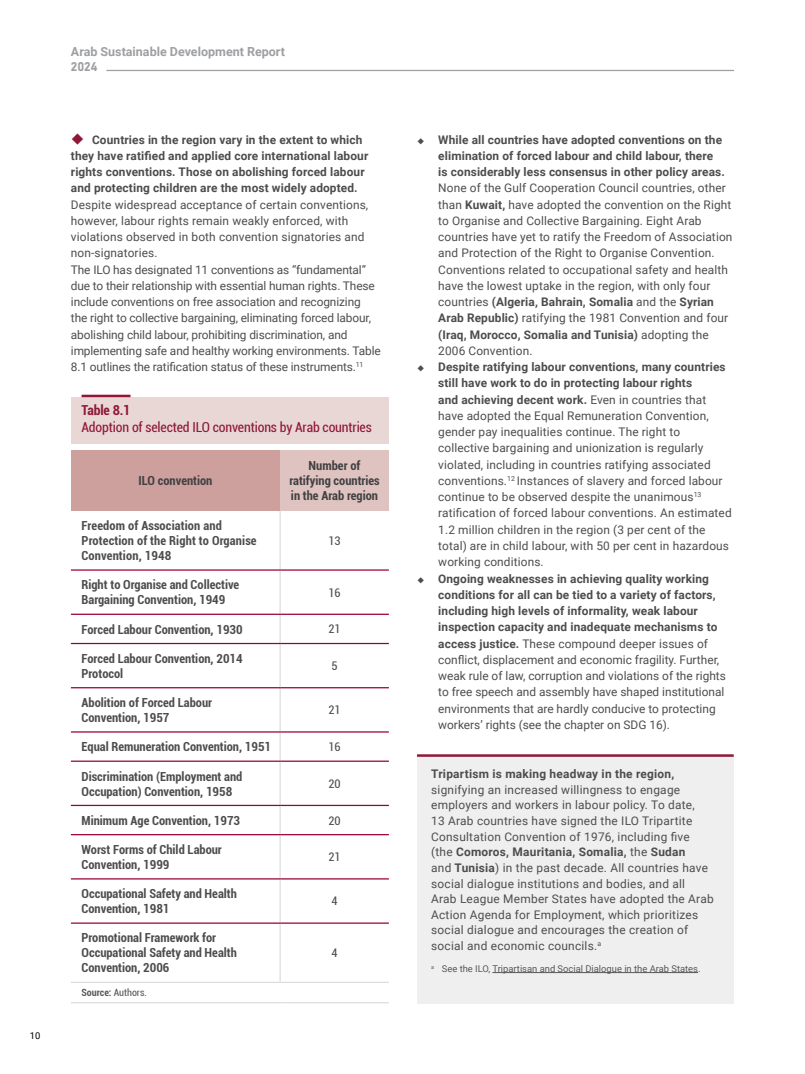
<style>
.page{position:relative;width:805px;height:1074px;background:#fff}
.page>*{position:absolute;margin:0;border:0;box-sizing:border-box;transform-origin:0 0}
.t1{font:condensed 13.75px "Roboto";letter-spacing:-.01em;color:#8f1838}
.t2{font:700 condensed 13.75px "Roboto";letter-spacing:-.01em;color:#8f1838}
.t3{font:700 condensed 12.5px/15px "Roboto";color:#4d4d4f}
.t4{font:700 condensed 12.5px/15px "Roboto";color:#414042;text-align:center}
.t5{font:700 12.5px "Roboto";color:#9d9fa2}
.t6{font:12.5px "Bahnschrift";color:#9d9fa2}
.t7{font:11.88px/16.2px "Roboto";letter-spacing:.01em;color:#4d4d4f}
.t8{font:11.88px/16.2px "Roboto";letter-spacing:-.01em;color:#4d4d4f}
.t9{font:700 11.88px/16.2px "Roboto";letter-spacing:.01em;color:#4d4d4f}
.t10{font:condensed 11.88px "Roboto";letter-spacing:.005em;color:#4d4d4f}
.t11{font:condensed 10px "Roboto";color:#58595b}
.t12{font:9.38px "Roboto";color:#575756}
.t13{font:9.38px "Roboto";color:#000}
.s1{font-weight:700}
</style>
<div class="page">
<hr style="left:106px;top:70px;width:627px;height:1px;background:#9d9fa2">
<div style="left:71px;top:397px;width:318px;height:46px;background:#e9d7d5"></div>
<div style="left:71px;top:450px;width:209px;height:61px;background:#cd9f9d"></div>
<div style="left:280px;top:450px;width:109px;height:61px;background:#dfc3c0"></div>
<hr style="left:279px;top:511px;width:2px;height:58px;background:#dcddde">
<hr style="left:279px;top:570px;width:2px;height:43px;background:#dcddde">
<hr style="left:279px;top:615px;width:2px;height:28px;background:#dcddde">
<hr style="left:279px;top:644px;width:2px;height:43px;background:#dcddde">
<hr style="left:279px;top:688px;width:2px;height:43px;background:#dcddde">
<hr style="left:279px;top:732px;width:2px;height:28px;background:#dcddde">
<hr style="left:279px;top:762px;width:2px;height:43px;background:#dcddde">
<hr style="left:279px;top:806px;width:2px;height:28px;background:#dcddde">
<hr style="left:279px;top:835px;width:2px;height:43px;background:#dcddde">
<hr style="left:279px;top:879px;width:2px;height:43px;background:#dcddde">
<hr style="left:279px;top:923px;width:2px;height:58px;background:#dcddde">
<hr style="left:71px;top:569px;width:209px;height:1px;background:#903">
<hr style="left:280px;top:569px;width:109px;height:1px;background:#903">
<hr style="left:71px;top:613px;width:209px;height:2px;background:#903">
<hr style="left:280px;top:613px;width:109px;height:2px;background:#903">
<hr style="left:71px;top:643px;width:209px;height:1px;background:#903">
<hr style="left:280px;top:643px;width:109px;height:1px;background:#903">
<hr style="left:71px;top:687px;width:209px;height:1px;background:#903">
<hr style="left:280px;top:687px;width:109px;height:1px;background:#903">
<hr style="left:71px;top:731px;width:209px;height:1px;background:#903">
<hr style="left:280px;top:731px;width:109px;height:1px;background:#903">
<hr style="left:71px;top:760px;width:209px;height:2px;background:#903">
<hr style="left:280px;top:760px;width:109px;height:2px;background:#903">
<hr style="left:71px;top:805px;width:209px;height:1px;background:#903">
<hr style="left:280px;top:805px;width:109px;height:1px;background:#903">
<hr style="left:71px;top:834px;width:209px;height:1px;background:#903">
<hr style="left:280px;top:834px;width:109px;height:1px;background:#903">
<hr style="left:71px;top:878px;width:209px;height:1px;background:#903">
<hr style="left:280px;top:878px;width:109px;height:1px;background:#903">
<hr style="left:71px;top:922px;width:209px;height:1px;background:#903">
<hr style="left:280px;top:922px;width:109px;height:1px;background:#903">
<hr style="left:71px;top:981px;width:209px;height:2px;background:#dcddde">
<hr style="left:280px;top:981px;width:109px;height:2px;background:#dcddde">
<hr style="left:71px;top:1002px;width:209px;height:1px;background:#dcddde">
<hr style="left:280px;top:1002px;width:109px;height:1px;background:#dcddde">
<hr style="left:81px;top:395px;width:49px;height:2px;background:#8f1838">
<div style="left:417px;top:755px;width:316px;height:248px;background:#efeff0"></div>
<hr style="left:417px;top:754px;width:316px;height:3px;background:#8f1838">
<hr style="left:492px;top:972px;width:205px;height:1px;background:#575756">
<p class="t13" style="left:30px;top:1028px;width:12px">10</p>
<p class="t5" style="left:71px;top:43px;width:215px">Arab Sustainable Development Report</p>
<p class="t6" style="left:71px;top:59px;width:28px">2024</p>
<p class="t9" style="left:71px;top:131px;width:299px;text-indent:21px">Countries in the region vary in the extent to which they have ratified and applied core international labour rights conventions. Those on abolishing forced labour and protecting children are the most widely adopted.</p>
<p class="t8" style="left:71px;top:196px;width:311px">Despite widespread acceptance of certain conventions, however, labour rights remain weakly enforced, with violations observed in both convention signatories and non-signatories.<br>The ILO has designated 11 conventions as “fundamental” due to their relationship with essential human rights. These include conventions on free association and recognizing<br>the right to collective bargaining, eliminating forced labour, abolishing child labour, prohibiting discrimination, and implementing safe and healthy working environments. Table 8.1 outlines the ratification status of these instruments.<sup>11</sup></p>
<p class="t2" style="left:81px;top:400px;width:50px">Table 8.1</p>
<p class="t1" style="left:81px;top:418px;width:292px">Adoption of selected ILO conventions by Arab countries</p>
<p class="t4" style="left:139px;top:473px;width:75px">ILO convention</p>
<p class="t3" style="left:82px;top:518px;width:176px">Freedom of Association and<br>Protection of the Right to Organise<br>Convention, 1948</p>
<p class="t4" style="left:289px;top:458px;width:92px">Number of ratifying countries in the Arab region</p>
<p class="t10" style="left:328px;top:532px;width:14px">13</p>
<p class="t3" style="left:81px;top:577px;width:159px">Right to Organise and Collective<br>Bargaining Convention, 1949</p>
<p class="t10" style="left:328px;top:584px;width:14px">16</p>
<p class="t3" style="left:81px;top:621px;width:163px">Forced Labour Convention, 1930</p>
<p class="t10" style="left:328px;top:621px;width:14px">21</p>
<p class="t3" style="left:81px;top:650px;width:163px">Forced Labour Convention, 2014<br>Protocol</p>
<p class="t10" style="left:331px;top:657px;width:8px">5</p>
<p class="t3" style="left:81px;top:694px;width:132px">Abolition of Forced Labour<br>Convention, 1957</p>
<p class="t10" style="left:328px;top:702px;width:14px">21</p>
<p class="t3" style="left:81px;top:739px;width:191px">Equal Remuneration Convention, 1951</p>
<p class="t10" style="left:328px;top:738px;width:14px">16</p>
<p class="t3" style="left:81px;top:768px;width:162px">Discrimination (Employment and<br>Occupation) Convention, 1958</p>
<p class="t10" style="left:328px;top:775px;width:14px">20</p>
<p class="t3" style="left:81px;top:812px;width:160px">Minimum Age Convention, 1973</p>
<p class="t10" style="left:328px;top:812px;width:14px">20</p>
<p class="t3" style="left:81px;top:841px;width:142px">Worst Forms of Child Labour<br>Convention, 1999</p>
<p class="t10" style="left:328px;top:848px;width:14px">21</p>
<p class="t3" style="left:81px;top:885px;width:157px">Occupational Safety and Health<br>Convention, 1981</p>
<p class="t10" style="left:331px;top:893px;width:8px">4</p>
<p class="t3" style="left:81px;top:930px;width:157px">Promotional Framework for<br>Occupational Safety and Health<br>Convention, 2006</p>
<p class="t10" style="left:331px;top:944px;width:8px">4</p>
<p class="t11" style="left:81px;top:985px;width:67px"><span class="s1">Source:</span> Authors.</p>
<p class="t9" style="left:438px;top:131px;width:288px">While all countries have adopted conventions on the elimination of forced labour and child labour, there is considerably less consensus in other policy areas.</p>
<p class="t7" style="left:438px;top:180px;width:295px">None of the Gulf Cooperation Council countries, other than <span class="s1">Kuwait,</span> have adopted the convention on the Right to Organise and Collective Bargaining. Eight Arab countries have yet to ratify the Freedom of Association and Protection of the Right to Organise Convention.<br>Conventions related to occupational safety and health have the lowest uptake in the region, with only four countries <span class="s1">(Algeria, Bahrain, Somalia</span> and the <span class="s1">Syrian Arab Republic)</span> ratifying the 1981 Convention and four <span class="s1">(Iraq, Morocco, Somalia and Tunisia)</span> adopting the 2006 Convention.</p>
<p class="t7" style="left:438px;top:358px;width:295px"><span class="s1">Despite ratifying labour conventions, many countries still have work to do in protecting labour rights<br>and achieving decent work.</span> Even in countries that have adopted the Equal Remuneration Convention, gender pay inequalities continue. The right to collective bargaining and unionization is regularly violated, including in countries ratifying associated conventions.<sup>12</sup> Instances of slavery and forced labour continue to be observed despite the unanimous<sup>13 </sup>ratification of forced labour conventions. An estimated 1.2 million children in the region (3 per cent of the total) are in child labour, with 50 per cent in hazardous working conditions.</p>
<p class="t7" style="left:438px;top:570px;width:289px"><span class="s1">Ongoing weaknesses in achieving quality working conditions for all can be tied to a variety of factors, including high levels of informality, weak labour inspection capacity and inadequate mechanisms to access justice.</span> These compound deeper issues of conflict, displacement and economic fragility. Further, weak rule of law, corruption and violations of the rights to free speech and assembly have shaped institutional environments that are hardly conducive to protecting workers’ rights (see the chapter on SDG 16).</p>
<p class="t9" style="left:431px;top:765px;width:244px">Tripartism is making headway in the region,</p>
<p class="t7" style="left:431px;top:781px;width:284px;line-height:15.6px">signifying an increased willingness to engage employers and workers in labour policy. To date,<br>13 Arab countries have signed the ILO Tripartite Consultation Convention of 1976, including five (the <span class="s1">Comoros, Mauritania, Somalia,</span> the <span class="s1">Sudan<br></span>and <span class="s1">Tunisia</span>) in the past decade. All countries have social dialogue institutions and bodies, and all<br>Arab League Member States have adopted the Arab Action Agenda for Employment, which prioritizes social dialogue and encourages the creation of social and economic councils.<sup>a</sup></p>
<p class="t12" style="left:431px;top:962px;width:271px"><sup>a</sup> See the ILO, Tripartisan and Social Dialogue in the Arab States.</p>
</div>
